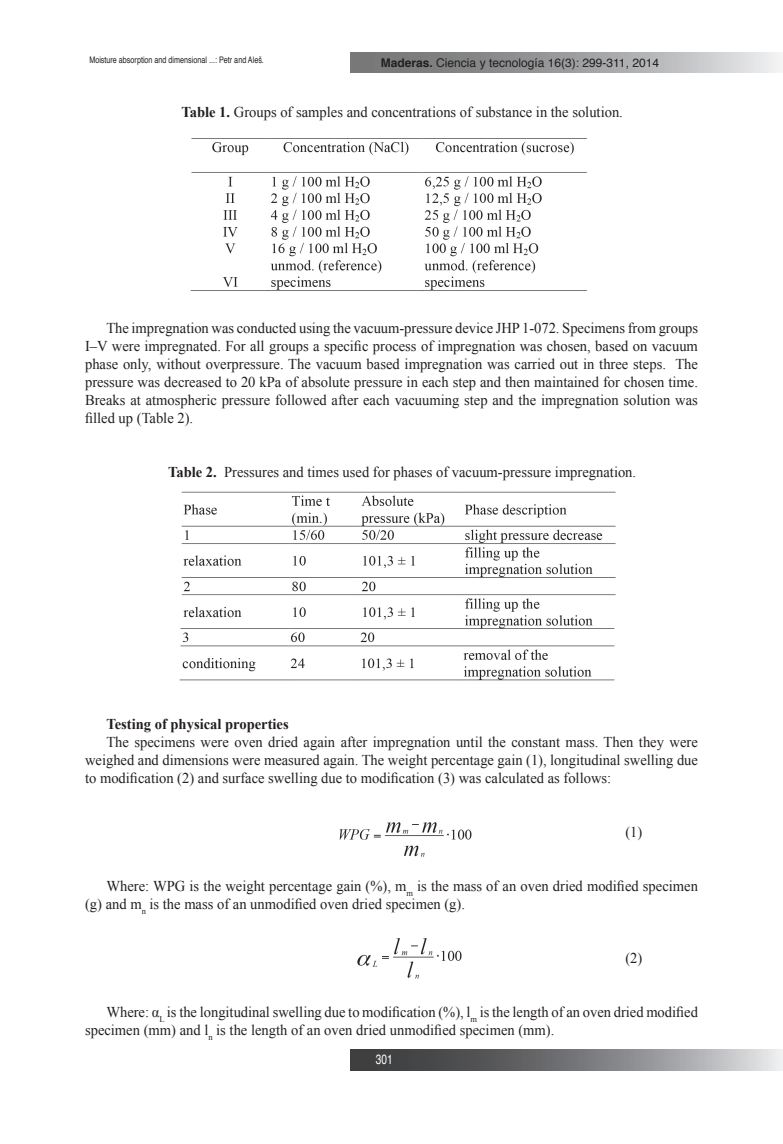
<style>
.page{position:relative;width:783px;height:1144px;background:#fff}
.page>*{position:absolute;margin:0;border:0;box-sizing:border-box;transform-origin:0 0}
.t1{font:15px/18px "Times New Roman";color:#231f20;text-align:justify}
.t2{font:700 15px "Times New Roman";color:#231f20}
.t3{font:13.5px "Helvetica";color:#fff;scale:.75 1}
.t4{font:12px "Helvetica";color:#231f20}
.t5{font:9px "Helvetica";color:#231f20;scale:.8 1}
.s1{font-weight:700}
</style>
<div class="page">
<svg style="left:350px;top:52px;width:432px;height:21px;background:#a3a4a5"></svg>
<svg style="left:350px;top:1050px;width:432px;height:20px;background:#7c7d7f"></svg>
<img style="left:190px;top:138px;width:397px;height:153px">
<img style="left:179px;top:491px;width:437px;height:190px">
<img style="left:339px;top:822px;width:133px;height:35px">
<img style="left:357px;top:938px;width:105px;height:41px">
<p class="t5" style="left:89px;top:53px;width:220px">Moisture absorption and dimensional ...: Petr and Aleš.</p>
<p class="t4" style="left:381px;top:54px;width:279px"><span class="s1">Maderas.</span> Ciencia y tecnología 16(3): 299-311, 2014</p>
<p class="t1" style="left:181px;top:102px;width:443px"><span class="s1">Table 1.</span> Groups of samples and concentrations of substance in the solution.</p>
<p class="t1" style="left:85px;top:318px;width:614px;text-indent:21px">The impregnation was conducted using the vacuum-pressure device JHP 1-072. Specimens from groups I–V were impregnated. For all groups a specific process of impregnation was chosen, based on vacuum phase only, without overpressure. The vacuum based impregnation was carried out in three steps. The pressure was decreased to 20 kPa of absolute pressure in each step and then maintained for chosen time.<br>Breaks at atmospheric pressure followed after each vacuuming step and the impregnation solution was filled up (Table 2).</p>
<p class="t1" style="left:168px;top:462px;width:469px"><span class="s1">Table 2.</span> Pressures and times used for phases of vacuum-pressure impregnation.</p>
<p class="t2" style="left:106px;top:713px;width:184px">Testing of physical properties</p>
<p class="t1" style="left:85px;top:732px;width:614px;text-indent:21px">The specimens were oven dried again after impregnation until the constant mass. Then they were weighed and dimensions were measured again. The weight percentage gain (1), longitudinal swelling due to modification (2) and surface swelling due to modification (3) was calculated as follows:</p>
<p class="t1" style="left:625px;top:822px;width:18px">(1)</p>
<p class="t1" style="left:85px;top:876px;width:614px;text-indent:21px">Where: WPG is the weight percentage gain (%), m<sub>m</sub> is the mass of an oven dried modified specimen (g) and m<sub>n</sub> is the mass of an unmodified oven dried specimen (g).</p>
<p class="t1" style="left:625px;top:948px;width:18px">(2)</p>
<p class="t1" style="left:85px;top:1002px;width:614px;text-indent:21px">Where: α<sub>L</sub> is the longitudinal swelling due to modification (%), l<sub>m</sub> is the length of an oven dried modified specimen (mm) and l<sub>n</sub> is the length of an oven dried unmodified specimen (mm).</p>
<p class="t3" style="left:375px;top:1049px;width:24px">301</p>
</div>
